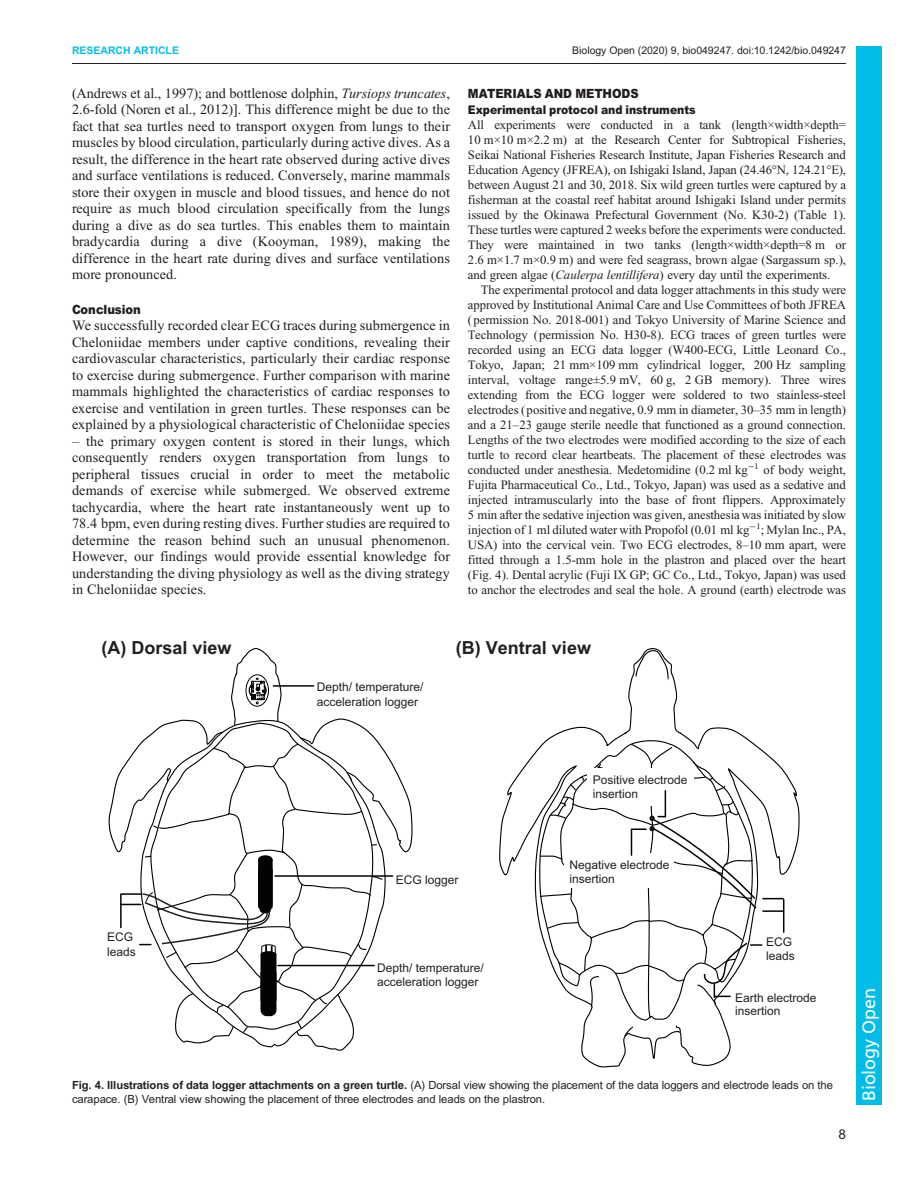
<style>
.page{position:relative;width:918px;height:1188px;background:#fff}
.page>*{position:absolute;margin:0;border:0;box-sizing:border-box;transform-origin:0 0}
.t1{font:700 18px "Arial";color:#231f20}
.t2{font:18px "Adv OT10 f 0 fcb 1";color:#fff}
.t3{font:14.25px/16.5px "Adv OT833 fb 896";letter-spacing:.01em;color:#231f20;text-align:justify}
.t4{font:13.5px "Adv OT5 c 59735 f";color:#231f20}
.t5{font:12.75px/15px "Adv OT833 fb 896";color:#231f20;text-align:justify}
.t6{font:12.75px "Adv O Tcd 21 b 065.B";color:#231f20;scale:.9 1}
.t7{font:12px/14.7px "Arial";color:#231f20}
.t8{font:12px "Adv O Tcd 21 b 065.B";color:#231f20;scale:.9 1}
.t9{font:11.25px/14.2px "Adv OT5 c 59735 f";color:#231f20}
.t10{font:10.5px "Adv OT5 c 59735 f";color:#231f20}
.t11{font:10.5px "Adv OT0 d 2 c 5 eb 5.B";color:#02bce8}
.s1{font-family:"Adv OT2 ea 83 e 65.I"}
.s2{font-style:inherit}
.s3{font-family:"Adv OT0 d 2 c 5 eb 5.B"}
</style>
<div class="page">
<svg style="left:108px;top:647px;width:305px;height:404px"></svg>
<hr style="left:120px;top:895px;width:2px;height:33px;background:#030303">
<svg style="left:499px;top:648px;width:301px;height:420px"></svg>
<hr style="left:72px;top:63px;width:774px;height:1px;background:#231f20">
<div style="left:857px;top:46px;width:25px;height:1058px;background:#02bce8"></div>
<p class="t11" style="left:72px;top:46px;width:108px">RESEARCH ARTICLE</p>
<p class="t10" style="left:572px;top:46px;width:275px">Biology Open (2020) 9, bio049247. doi:10.1242/bio.049247</p>
<p class="t3" style="left:72px;top:86px;width:380px">(Andrews et al., 1997); and bottlenose dolphin, <span class="s1">Tursiops truncates</span>, 2.6-fold (Noren et al., 2012)]. This difference might be due to the fact that sea turtles need to transport oxygen from lungs to their muscles by blood circulation, particularly during active dives. As a result, the difference in the heart rate observed during active dives and surface ventilations is reduced. Conversely, marine mammals store their oxygen in muscle and blood tissues, and hence do not require as much blood circulation specifically from the lungs during a dive as do sea turtles. This enables them to maintain bradycardia during a dive (Kooyman, 1989), making the difference in the heart rate during dives and surface ventilations more pronounced.</p>
<p class="t6" style="left:72px;top:305px;width:78px">Conclusion</p>
<p class="t3" style="left:72px;top:319px;width:379px">We successfully recorded clear ECG traces during submergence in Cheloniidae members under captive conditions, revealing their cardiovascular characteristics, particularly their cardiac response to exercise during submergence. Further comparison with marine mammals highlighted the characteristics of cardiac responses to exercise and ventilation in green turtles. These responses can be explained by a physiological characteristic of Cheloniidae species</p>
<p class="t3" style="left:72px;top:434px;width:380px"><span class="s2">–</span> the primary oxygen content is stored in their lungs, which consequently renders oxygen transportation from lungs to peripheral tissues crucial in order to meet the metabolic demands of exercise while submerged. We observed extreme tachycardia, where the heart rate instantaneously went up to 78.4 bpm, even during resting dives. Further studies are required to determine the reason behind such an unusual phenomenon.<br>However, our findings would provide essential knowledge for understanding the diving physiology as well as the diving strategy in Cheloniidae species.</p>
<p class="t6" style="left:468px;top:89px;width:191px">MATERIALS AND METHODS</p>
<p class="t8" style="left:468px;top:105px;width:255px">Experimental protocol and instruments</p>
<p class="t5" style="left:468px;top:118px;width:380px">All experiments were conducted in a tank (length×width×depth= 10 m×10 m×2.2 m) at the Research Center for Subtropical Fisheries, Seikai National Fisheries Research Institute, Japan Fisheries Research and Education Agency (JFREA), on Ishigaki Island, Japan (24.46°N, 124.21°E), between August 21 and 30, 2018. Six wild green turtles were captured by a fisherman at the coastal reef habitat around Ishigaki Island under permits issued by the Okinawa Prefectural Government (No. K30-2) (Table 1).<br>These turtles were captured 2 weeks before the experiments were conducted.<br>They were maintained in two tanks (length×width×depth=8 m or 2.6 m×1.7 m×0.9 m) and were fed seagrass, brown algae (Sargassum sp.), and green algae (<span class="s1">Caulerpa lentillifera</span>) every day until the experiments.</p>
<p class="t5" style="left:468px;top:283px;width:380px;text-indent:13px">The experimental protocol and data logger attachments in this study were approved by Institutional Animal Care and Use Committees of both JFREA (permission No. 2018-001) and Tokyo University of Marine Science and Technology (permission No. H30-8). ECG traces of green turtles were recorded using an ECG data logger (W400-ECG, Little Leonard Co., Tokyo, Japan; 21 mm×109 mm cylindrical logger, 200 Hz sampling interval, voltage range±5.9 mV, 60 g, 2 GB memory). Three wires extending from the ECG logger were soldered to two stainless-steel electrodes (positive and negative, 0.9 mm in diameter, 30<span class="s2">–</span>35 mm in length) and a 21<span class="s2">–</span>23 gauge sterile needle that functioned as a ground connection.<br>Lengths of the two electrodes were modified according to the size of each turtle to record clear heartbeats. The placement of these electrodes was conducted under anesthesia. Medetomidine (0.2 ml kg<sup>−</sup><sup>1</sup> of body weight, Fujita Pharmaceutical Co., Ltd., Tokyo, Japan) was used as a sedative and injected intramuscularly into the base of front flippers. Approximately 5 min after the sedative injection was given, anesthesia was initiated by slow injection of 1 ml diluted water with Propofol (0.01 ml kg<sup>−</sup><sup>1</sup>; Mylan Inc., PA, USA) into the cervical vein. Two ECG electrodes, 8<span class="s2">–</span>10 mm apart, were fitted through a 1.5-mm hole in the plastron and placed over the heart (Fig. 4). Dental acrylic (Fuji IX GP; GC Co., Ltd., Tokyo, Japan) was used to anchor the electrodes and seal the hole. A ground (earth) electrode was</p>
<h1 class="t1" style="left:101px;top:638px;width:132px">(A) Dorsal view</h1>
<h1 class="t1" style="left:456px;top:638px;width:137px">(B) Ventral view</h1>
<p class="t7" style="left:317px;top:681px;width:108px">Depth/ temperature/ acceleration logger</p>
<p class="t7" style="left:593px;top:774px;width:96px;line-height:13.6px">Positive electrode insertion</p>
<p class="t7" style="left:396px;top:874px;width:64px">ECG logger</p>
<p class="t7" style="left:569px;top:859px;width:102px;line-height:13.8px">Negative electrode insertion</p>
<p class="t7" style="left:107px;top:931px;width:28px">ECG</p>
<p class="t7" style="left:107px;top:945px;width:30px">leads</p>
<p class="t7" style="left:377px;top:961px;width:108px">Depth/ temperature/</p>
<p class="t7" style="left:377px;top:976px;width:103px">acceleration logger</p>
<p class="t7" style="left:766px;top:935px;width:30px">ECG leads</p>
<p class="t7" style="left:735px;top:993px;width:83px;line-height:12.9px">Earth electrode insertion</p>
<p class="t9" style="left:72px;top:1079px;width:762px"><span class="s3">Fig. 4. Illustrations of data logger attachments on a green turtle.</span> (A) Dorsal view showing the placement of the data loggers and electrode leads on the carapace. (B) Ventral view showing the placement of three electrodes and leads on the plastron.</p>
<p class="t4" style="left:839px;top:1129px;width:9px">8</p>
<h1 class="t2" style="left:858px;top:1101px;width:114px;rotate:-90deg">Biology Open</h1>
</div>
